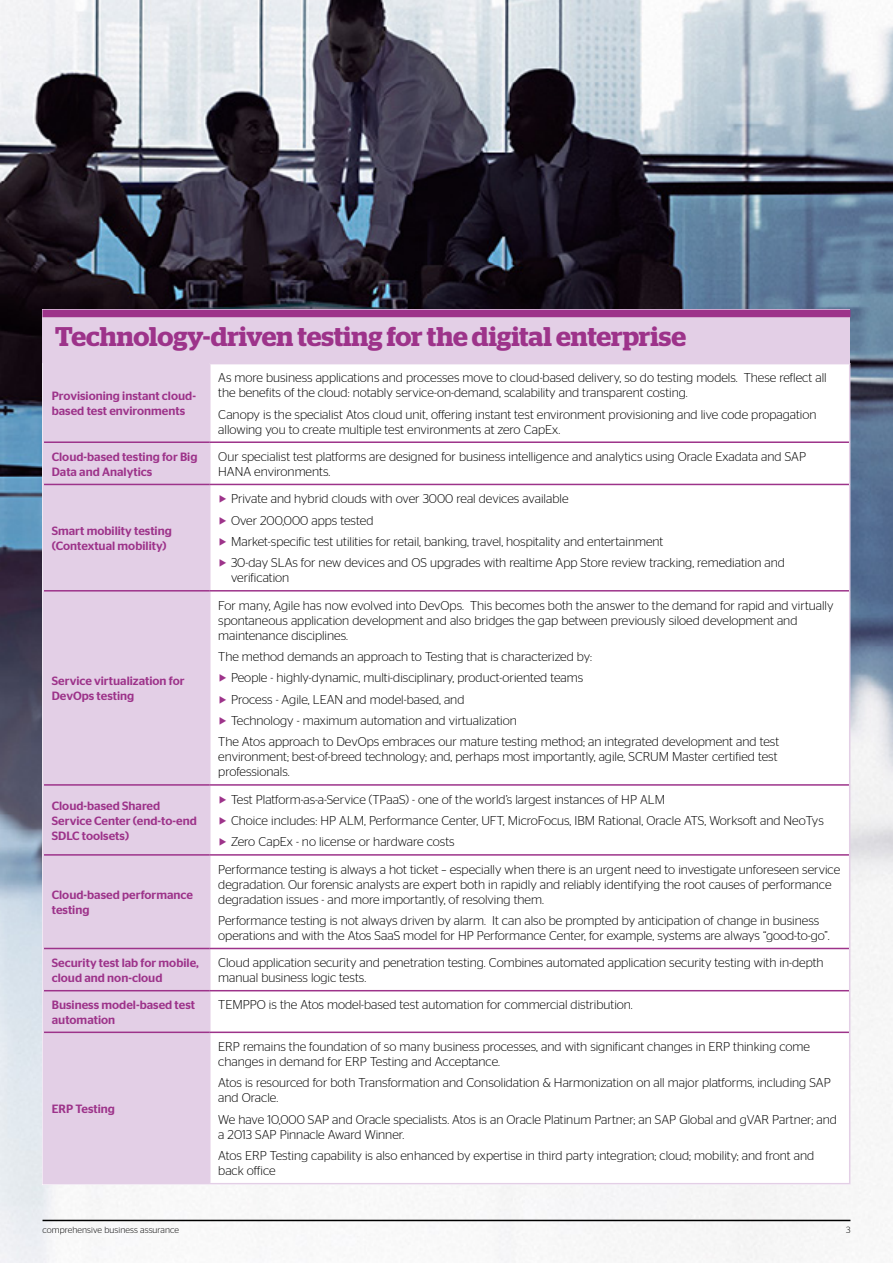
<style>
.page{position:relative;width:893px;height:1263px;background:#fff}
.page>*{position:absolute;margin:0;border:0;box-sizing:border-box;transform-origin:0 0}
.t1{font:600 27px "Stag";color:#9d338a}
.t2{font:300 12.75px/15px "Stag Sans";color:#000}
.t3{font:500 12px/15px "Stag Sans";color:#9d338a}
.t4{font:300 9px "Stag Sans";letter-spacing:.01em;color:#000}
.s1{color:#9d338a}
</style>
<div class="page">
<img style="left:0;top:0;width:893px;height:1263px">
<div style="left:43px;top:310px;width:807px;height:53px;background:#e3cfe6"></div>
<div style="left:43px;top:310px;width:807px;height:7px;background:#9d338a"></div>
<div style="left:43px;top:363px;width:807px;height:821px;background:#fff"></div>
<div style="left:44px;top:364px;width:165px;height:819px;background:#e3cfe6"></div>
<hr style="left:43px;top:363px;width:167px;height:1px;background:#e3cfe6">
<hr style="left:43px;top:364px;width:1px;height:78px;background:#e3cfe6">
<hr style="left:43px;top:442px;width:1px;height:42px;background:#e3cfe6">
<hr style="left:43px;top:484px;width:1px;height:107px;background:#e3cfe6">
<hr style="left:43px;top:591px;width:1px;height:194px;background:#e3cfe6">
<hr style="left:43px;top:785px;width:1px;height:70px;background:#e3cfe6">
<hr style="left:43px;top:855px;width:1px;height:93px;background:#e3cfe6">
<hr style="left:43px;top:948px;width:1px;height:43px;background:#e3cfe6">
<hr style="left:43px;top:991px;width:1px;height:41px;background:#e3cfe6">
<hr style="left:43px;top:1032px;width:1px;height:151px;background:#e3cfe6">
<hr style="left:43px;top:1183px;width:167px;height:1px;background:#e3cfe6">
<hr style="left:210px;top:363px;width:640px;height:1px;background:#e3cfe6">
<hr style="left:209px;top:364px;width:2px;height:77px;background:#e3cfe6">
<hr style="left:849px;top:364px;width:1px;height:78px;background:#e3cfe6">
<hr style="left:209px;top:443px;width:2px;height:41px;background:#e3cfe6">
<hr style="left:849px;top:442px;width:1px;height:42px;background:#e3cfe6">
<hr style="left:209px;top:485px;width:2px;height:105px;background:#e3cfe6">
<hr style="left:849px;top:484px;width:1px;height:107px;background:#e3cfe6">
<hr style="left:209px;top:591px;width:2px;height:193px;background:#e3cfe6">
<hr style="left:849px;top:591px;width:1px;height:194px;background:#e3cfe6">
<hr style="left:209px;top:786px;width:2px;height:68px;background:#e3cfe6">
<hr style="left:849px;top:785px;width:1px;height:70px;background:#e3cfe6">
<hr style="left:209px;top:856px;width:2px;height:92px;background:#e3cfe6">
<hr style="left:849px;top:855px;width:1px;height:93px;background:#e3cfe6">
<hr style="left:209px;top:949px;width:2px;height:41px;background:#e3cfe6">
<hr style="left:849px;top:948px;width:1px;height:43px;background:#e3cfe6">
<hr style="left:209px;top:991px;width:2px;height:40px;background:#e3cfe6">
<hr style="left:849px;top:991px;width:1px;height:41px;background:#e3cfe6">
<hr style="left:209px;top:1033px;width:2px;height:150px;background:#e3cfe6">
<hr style="left:849px;top:1032px;width:1px;height:151px;background:#e3cfe6">
<hr style="left:210px;top:1183px;width:640px;height:1px;background:#e3cfe6">
<hr style="left:44px;top:441px;width:166px;height:2px;background:#9d338a">
<hr style="left:210px;top:441px;width:639px;height:2px;background:#9d338a">
<hr style="left:44px;top:484px;width:166px;height:1px;background:#9d338a">
<hr style="left:210px;top:484px;width:639px;height:1px;background:#9d338a">
<hr style="left:44px;top:590px;width:166px;height:1px;background:#9d338a">
<hr style="left:210px;top:590px;width:639px;height:1px;background:#9d338a">
<hr style="left:44px;top:784px;width:166px;height:2px;background:#9d338a">
<hr style="left:210px;top:784px;width:639px;height:2px;background:#9d338a">
<hr style="left:44px;top:854px;width:166px;height:2px;background:#9d338a">
<hr style="left:210px;top:854px;width:639px;height:2px;background:#9d338a">
<hr style="left:44px;top:948px;width:166px;height:1px;background:#9d338a">
<hr style="left:210px;top:948px;width:639px;height:1px;background:#9d338a">
<hr style="left:44px;top:990px;width:166px;height:1px;background:#9d338a">
<hr style="left:210px;top:990px;width:639px;height:1px;background:#9d338a">
<hr style="left:44px;top:1031px;width:166px;height:2px;background:#9d338a">
<hr style="left:210px;top:1031px;width:639px;height:2px;background:#9d338a">
<hr style="left:43px;top:1220px;width:807px;height:1px;background:#000">
<h1 class="t1" style="left:55px;top:321px;width:632px">Technology-driven testing for the digital enterprise</h1>
<p class="t3" style="left:52px;top:388px;width:146px">Provisioning instant cloud&shy;based test environments</p>
<p class="t2" style="left:218px;top:370px;width:610px">As more business applications and processes move to cloud-based delivery, so do testing models. These reflect all the benefits of the cloud: notably service-on-demand, scalability and transparent costing.</p>
<p class="t2" style="left:218px;top:407px;width:600px">Canopy is the specialist Atos cloud unit, offering instant test environment provisioning and live code propagation allowing you to create multiple test environments at zero CapEx.</p>
<p class="t3" style="left:52px;top:449px;width:147px">Cloud-based testing for Big<br>Data and Analytics</p>
<p class="t2" style="left:218px;top:449px;width:589px">Our specialist test platforms are designed for business intelligence and analytics using Oracle Exadata and SAP<br>HANA environments.</p>
<p class="t3" style="left:52px;top:523px;width:122px">Smart mobility testing (Contextual mobility)</p>
<p class="t3" style="left:52px;top:673px;width:134px">Service virtualization for<br>DevOps testing</p>
<p class="t2" style="left:218px;top:488px;width:568px;line-height:21.5px"><span class="s1">▶</span> Private and hybrid clouds with over 3000 real devices available<br><span class="s1">▶</span> Over 200,000 apps tested<br><span class="s1">▶</span> Market-specific test utilities for retail, banking, travel, hospitality and entertainment<br><span class="s1">▶</span> 30-day SLAs for new devices and OS upgrades with realtime App Store review tracking, remediation and</p>
<p class="t2" style="left:231px;top:570px;width:60px">verification</p>
<p class="t2" style="left:218px;top:597px;width:617px">For many, Agile has now evolved into DevOps. This becomes both the answer to the demand for rapid and virtually spontaneous application development and also bridges the gap between previously siloed development and maintenance disciplines.</p>
<p class="t2" style="left:218px;top:645px;width:562px;line-height:21.5px">The method demands an approach to Testing that is characterized by:<br><span class="s1">▶</span> People - highly-dynamic, multi-disciplinary, product-oriented teams<br><span class="s1">▶</span> Process - Agile, LEAN and model-based, and<br><span class="s1">▶</span> Technology - maximum automation and virtualization<br>The Atos approach to DevOps embraces our mature testing method; an integrated development and test</p>
<p class="t2" style="left:218px;top:749px;width:561px">environment; best-of-breed technology; and, perhaps most importantly, agile, SCRUM Master certified test professionals.</p>
<p class="t3" style="left:52px;top:798px;width:147px">Cloud-based Shared<br>Service Center (end-to-end<br>SDLC toolsets)</p>
<p class="t2" style="left:218px;top:788px;width:607px;line-height:21.5px"><span class="s1">▶</span> Test Platform-as-a-Service (TPaaS) - one of the world’s largest instances of HP ALM<br><span class="s1">▶</span> Choice includes: HP ALM, Performance Center, UFT, MicroFocus, IBM Rational, Oracle ATS, Worksoft and NeoTys <span class="s1">▶</span> Zero CapEx - no license or hardware costs</p>
<p class="t3" style="left:52px;top:887px;width:143px">Cloud-based performance testing</p>
<p class="t2" style="left:218px;top:861px;width:623px">Performance testing is always a hot ticket – especially when there is an urgent need to investigate unforeseen service degradation. Our forensic analysts are expert both in rapidly and reliably identifying the root causes of performance degradation issues - and more importantly, of resolving them.</p>
<p class="t2" style="left:218px;top:913px;width:613px">Performance testing is not always driven by alarm. It can also be prompted by anticipation of change in business operations and with the Atos SaaS model for HP Performance Center, for example, systems are always “good-to-go”.</p>
<p class="t3" style="left:52px;top:955px;width:149px">Security test lab for mobile, cloud and non-cloud</p>
<p class="t2" style="left:218px;top:955px;width:607px">Cloud application security and penetration testing. Combines automated application security testing with in-depth manual business logic tests.</p>
<p class="t3" style="left:52px;top:997px;width:145px">Business model-based test automation</p>
<p class="t2" style="left:218px;top:997px;width:416px">TEMPPO is the Atos model-based test automation for commercial distribution.</p>
<p class="t3" style="left:52px;top:1101px;width:65px">ERP Testing</p>
<p class="t2" style="left:218px;top:1039px;width:593px">ERP remains the foundation of so many business processes, and with significant changes in ERP thinking come changes in demand for ERP Testing and Acceptance.</p>
<p class="t2" style="left:218px;top:1075px;width:614px">Atos is resourced for both Transformation and Consolidation &amp; Harmonization on all major platforms, including SAP and Oracle.</p>
<p class="t2" style="left:218px;top:1112px;width:620px">We have 10,000 SAP and Oracle specialists. Atos is an Oracle Platinum Partner; an SAP Global and gVAR Partner; and a 2013 SAP Pinnacle Award Winner.</p>
<p class="t2" style="left:218px;top:1148px;width:597px">Atos ERP Testing capability is also enhanced by expertise in third party integration; cloud; mobility; and front and back office</p>
<p class="t4" style="left:43px;top:1225px;width:138px">comprehensive business assurance</p>
<p class="t4" style="left:846px;top:1225px;width:6px">3</p>
</div>
